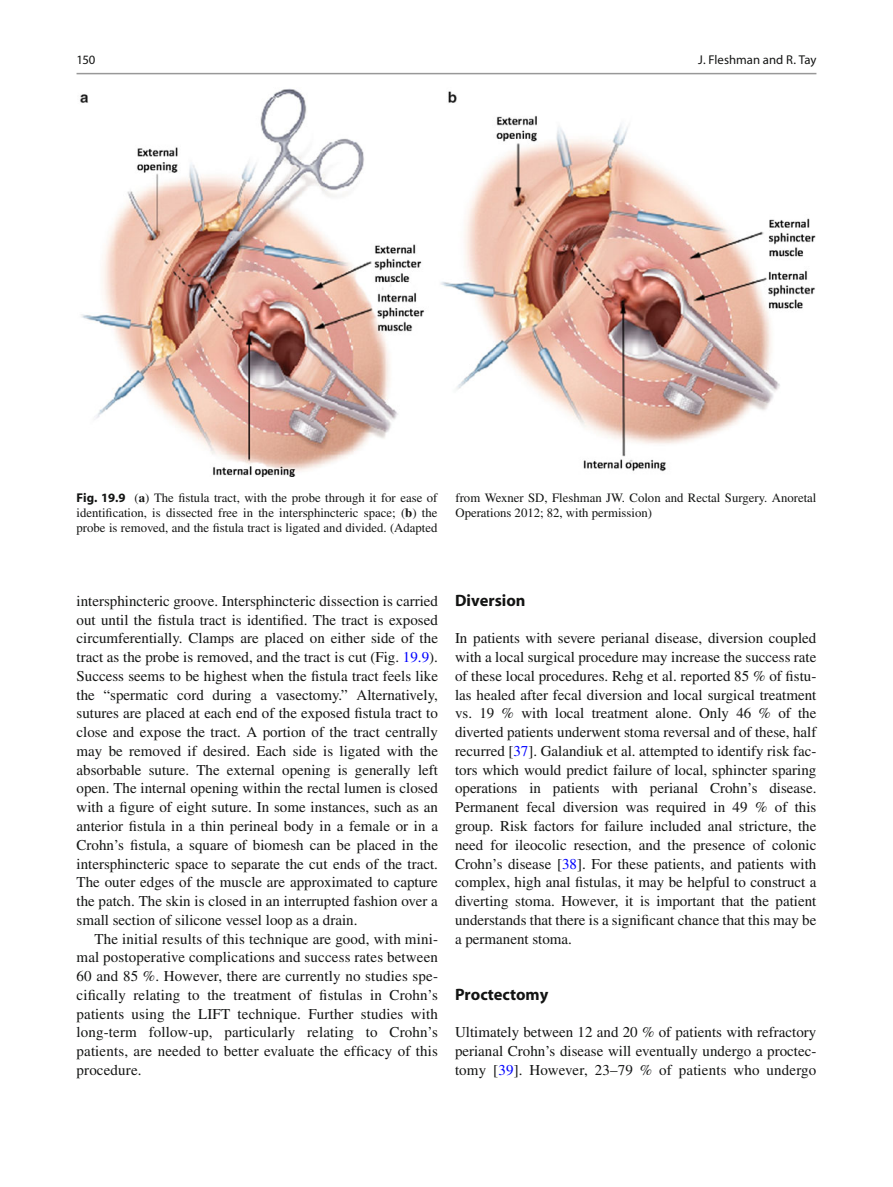
<style>
.page{position:relative;width:893px;height:1187px;background:#fff}
.page>*{position:absolute;margin:0;border:0;box-sizing:border-box;transform-origin:0 0}
.t1{font:700 16.5px "Myriad";color:#131413}
.t2{font:15px/18.8px "Times";color:#131413;text-align:justify}
.t3{font:12.75px/15px "Times";color:#131413;text-align:justify}
.t4{font:12.75px "Myriad";color:#131413}
.s1{font-family:"Myriad";font-weight:700}
.s2{font-weight:700}
.s3{color:#00f}
</style>
<div class="page">
<img style="left:80px;top:88px;width:735px;height:388px">
<hr style="left:77px;top:73px;width:739px;height:1px;background:#989898">
<p class="t4" style="left:77px;top:55px;width:20px">150</p>
<p class="t4" style="left:698px;top:55px;width:120px">J. Fleshman and R. Tay</p>
<p class="t3" style="left:77px;top:491px;width:362px"><span class="s1">Fig. 19.9</span> ( <span class="s2">a</span> ) The fistula tract, with the probe through it for ease of identification, is dissected free in the intersphincteric space; ( <span class="s2">b</span> ) the probe is removed, and the fistula tract is ligated and divided. (Adapted</p>
<p class="t3" style="left:455px;top:491px;width:362px">from Wexner SD, Fleshman JW. Colon and Rectal Surgery. Anoretal<br>Operations 2012; 82, with permission)</p>
<p class="t2" style="left:77px;top:593px;width:363px">intersphincteric groove. Intersphincteric dissection is carried out until the fistula tract is identified. The tract is exposed circumferentially. Clamps are placed on either side of the tract as the probe is removed, and the tract is cut (Fig. <span class="s3">19.9</span> ).<br>Success seems to be highest when the fistula tract feels like the “spermatic cord during a vasectomy.” Alternatively, sutures are placed at each end of the exposed fistula tract to close and expose the tract. A portion of the tract centrally may be removed if desired. Each side is ligated with the absorbable suture. The external opening is generally left open. The internal opening within the rectal lumen is closed with a figure of eight suture. In some instances, such as an anterior fistula in a thin perineal body in a female or in a Crohn’s fistula, a square of biomesh can be placed in the intersphincteric space to separate the cut ends of the tract.<br>The outer edges of the muscle are approximated to capture the patch. The skin is closed in an interrupted fashion over a small section of silicone vessel loop as a drain.</p>
<p class="t2" style="left:77px;top:930px;width:363px;text-indent:18px">The initial results of this technique are good, with mini&shy;mal postoperative complications and success rates between 60 and 85 %. However, there are currently no studies spe&shy;cifically relating to the treatment of fistulas in Crohn’s patients using the LIFT technique. Further studies with long-term follow-up, particularly relating to Crohn’s patients, are needed to better evaluate the efficacy of this procedure.</p>
<p class="t1" style="left:455px;top:594px;width:72px">Diversion</p>
<p class="t2" style="left:455px;top:630px;width:363px">In patients with severe perianal disease, diversion coupled with a local surgical procedure may increase the success rate of these local procedures. Rehg et al. reported 85 % of fistu&shy;las healed after fecal diversion and local surgical treatment vs. 19 % with local treatment alone. Only 46 % of the diverted patients underwent stoma reversal and of these, half recurred [ <span class="s3">37</span> ]. Galandiuk et al. attempted to identify risk fac&shy;tors which would predict failure of local, sphincter sparing operations in patients with perianal Crohn’s disease.<br>Permanent fecal diversion was required in 49 % of this group. Risk factors for failure included anal stricture, the need for ileocolic resection, and the presence of colonic Crohn’s disease [ <span class="s3">38</span> ]. For these patients, and patients with complex, high anal fistulas, it may be helpful to construct a diverting stoma. However, it is important that the patient understands that there is a significant chance that this may be a permanent stoma.</p>
<p class="t1" style="left:455px;top:988px;width:95px">Proctectomy</p>
<p class="t2" style="left:455px;top:1024px;width:363px">Ultimately between 12 and 20 % of patients with refractory perianal Crohn’s disease will eventually undergo a proctec&shy;tomy [ <span class="s3">39</span> ]. However, 23–79 % of patients who undergo</p>
</div>
